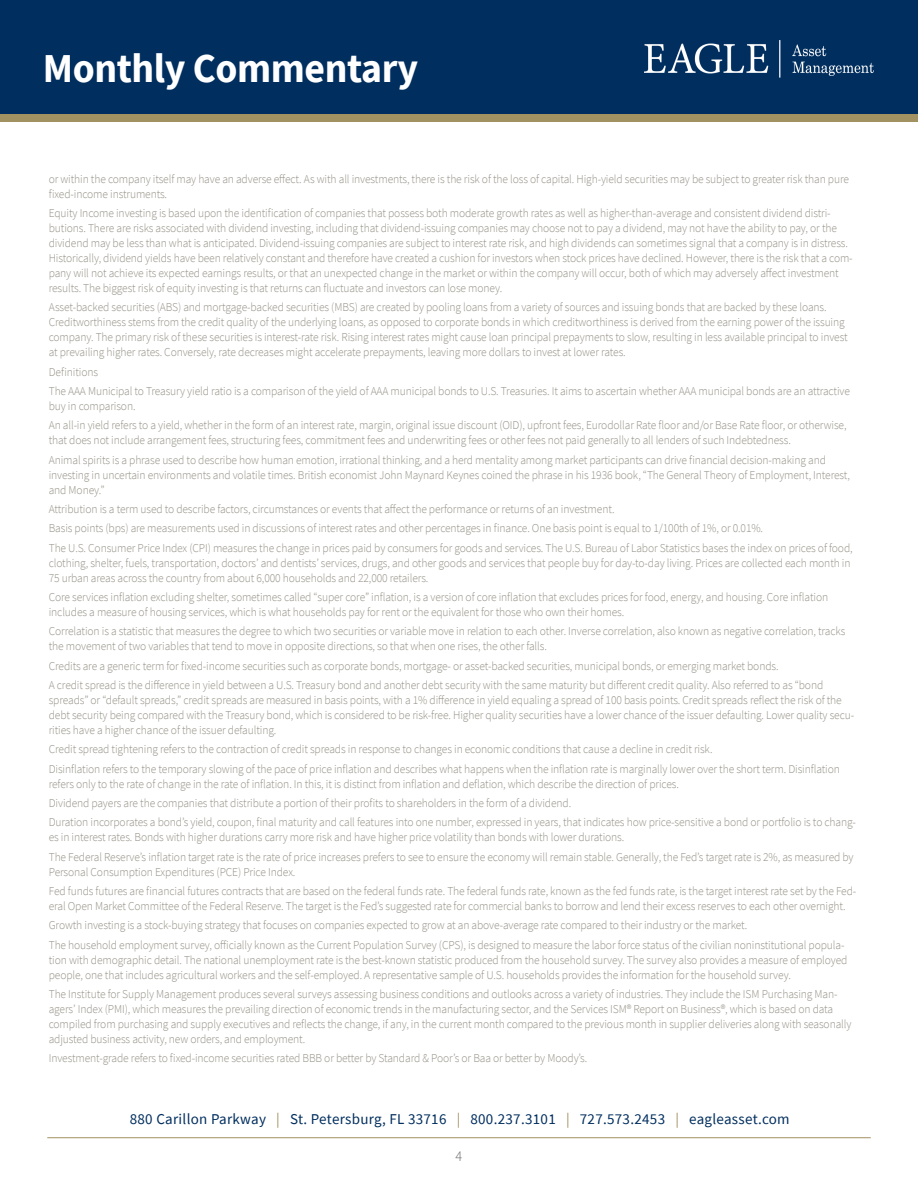
<style>
.page{position:relative;width:918px;height:1188px;background:#fff}
.page>*{position:absolute;margin:0;border:0;box-sizing:border-box;transform-origin:0 0}
.t1{font:700 40.95px "Source Sans Pro";letter-spacing:-.01em;color:#fff}
.t2{font:15px "Source Sans Pro";letter-spacing:.02em;color:#002e5e}
.t3{font:15px "Source Sans Variable";color:#696768;scale:.95 1}
.Disclosure_Copy{font:300 12px/15px "Source Sans Pro";letter-spacing:-.01em;color:#939085;scale:.96 1}
.s1{color:#a29161}
</style>
<div class="page">
<div style="left:0;top:0;width:918px;height:116px;background:#002e5e"></div>
<div style="left:0;top:114px;width:918px;height:8px;background:#a29161"></div>
<hr style="left:47px;top:1137px;width:824px;height:1px;background:#a29161">
<img style="left:645px;top:40px;width:229px;height:38px">
<h1 class="t1" style="left:43px;top:40px;width:377px">Monthly Commentary</h1>
<p class="Disclosure_Copy" style="left:49px;top:171px;width:835px">or within the company itself may have an adverse effect. As with all investments, there is the risk of the loss of capital. High-yield securities may be subject to greater risk than pure fixed-income instruments.</p>
<p class="Disclosure_Copy" style="left:49px;top:206px;width:839px">Equity Income investing is based upon the identification of companies that possess both moderate growth rates as well as higher-than-average and consistent dividend distri&shy;butions. There are risks associated with dividend investing, including that dividend-issuing companies may choose not to pay a dividend, may not have the ability to pay, or the dividend may be less than what is anticipated. Dividend-issuing companies are subject to interest rate risk, and high dividends can sometimes signal that a company is in distress.<br>Historically, dividend yields have been relatively constant and therefore have created a cushion for investors when stock prices have declined. However, there is the risk that a com&shy;pany will not achieve its expected earnings results, or that an unexpected change in the market or within the company will occur, both of which may adversely affect investment results. The biggest risk of equity investing is that returns can fluctuate and investors can lose money.</p>
<p class="Disclosure_Copy" style="left:49px;top:300px;width:834px">Asset-backed securities (ABS) and mortgage-backed securities (MBS) are created by pooling loans from a variety of sources and issuing bonds that are backed by these loans.<br>Creditworthiness stems from the credit quality of the underlying loans, as opposed to corporate bonds in which creditworthiness is derived from the earning power of the issuing company. The primary risk of these securities is interest-rate risk. Rising interest rates might cause loan principal prepayments to slow, resulting in less available principal to invest at prevailing higher rates. Conversely, rate decreases might accelerate prepayments, leaving more dollars to invest at lower rates.</p>
<p class="Disclosure_Copy" style="left:49px;top:364px;width:53px">Definitions</p>
<p class="Disclosure_Copy" style="left:49px;top:384px;width:836px">The AAA Municipal to Treasury yield ratio is a comparison of the yield of AAA municipal bonds to U.S. Treasuries. It aims to ascertain whether AAA municipal bonds are an attractive buy in comparison.</p>
<p class="Disclosure_Copy" style="left:49px;top:418px;width:833px">An all-in yield refers to a yield, whether in the form of an interest rate, margin, original issue discount (OID), upfront fees, Eurodollar Rate floor and/or Base Rate floor, or otherwise, that does not include arrangement fees, structuring fees, commitment fees and underwriting fees or other fees not paid generally to all lenders of such Indebtedness.</p>
<p class="Disclosure_Copy" style="left:49px;top:452px;width:836px">Animal spirits is a phrase used to describe how human emotion, irrational thinking, and a herd mentality among market participants can drive financial decision-making and investing in uncertain environments and volatile times. British economist John Maynard Keynes coined the phrase in his 1936 book, “The General Theory of Employment, Interest, and Money.”</p>
<p class="Disclosure_Copy" style="left:49px;top:502px;width:591px">Attribution is a term used to describe factors, circumstances or events that affect the performance or returns of an investment.</p>
<p class="Disclosure_Copy" style="left:49px;top:521px;width:746px">Basis points (bps) are measurements used in discussions of interest rates and other percentages in finance. One basis point is equal to 1/100th of 1%, or 0.01%.</p>
<p class="Disclosure_Copy" style="left:49px;top:540px;width:839px">The U.S. Consumer Price Index (CPI) measures the change in prices paid by consumers for goods and services. The U.S. Bureau of Labor Statistics bases the index on prices of food, clothing, shelter, fuels, transportation, doctors’ and dentists’ services, drugs, and other goods and services that people buy for day-to-day living. Prices are collected each month in<br>75 urban areas across the country from about 6,000 households and 22,000 retailers.</p>
<p class="Disclosure_Copy" style="left:49px;top:590px;width:813px">Core services inflation excluding shelter, sometimes called “super core” inflation, is a version of core inflation that excludes prices for food, energy, and housing. Core inflation includes a measure of housing services, which is what households pay for rent or the equivalent for those who own their homes.</p>
<p class="Disclosure_Copy" style="left:49px;top:624px;width:831px">Correlation is a statistic that measures the degree to which two securities or variable move in relation to each other. Inverse correlation, also known as negative correlation, tracks the movement of two variables that tend to move in opposite directions, so that when one rises, the other falls.</p>
<p class="Disclosure_Copy" style="left:49px;top:658px;width:762px">Credits are a generic term for fixed-income securities such as corporate bonds, mortgage- or asset-backed securities, municipal bonds, or emerging market bonds.</p>
<p class="Disclosure_Copy" style="left:49px;top:678px;width:841px">A credit spread is the difference in yield between a U.S. Treasury bond and another debt security with the same maturity but different credit quality. Also referred to as “bond spreads” or “default spreads,” credit spreads are measured in basis points, with a 1% difference in yield equaling a spread of 100 basis points. Credit spreads reflect the risk of the debt security being compared with the Treasury bond, which is considered to be risk-free. Higher quality securities have a lower chance of the issuer defaulting. Lower quality secu&shy;rities have a higher chance of the issuer defaulting.</p>
<p class="Disclosure_Copy" style="left:49px;top:742px;width:693px">Credit spread tightening refers to the contraction of credit spreads in response to changes in economic conditions that cause a decline in credit risk.</p>
<p class="Disclosure_Copy" style="left:49px;top:761px;width:826px">Disinflation refers to the temporary slowing of the pace of price inflation and describes what happens when the inflation rate is marginally lower over the short term. Disinflation refers only to the rate of change in the rate of inflation. In this, it is distinct from inflation and deflation, which describe the direction of prices.</p>
<p class="Disclosure_Copy" style="left:49px;top:795px;width:546px">Dividend payers are the companies that distribute a portion of their profits to shareholders in the form of a dividend.</p>
<p class="Disclosure_Copy" style="left:49px;top:815px;width:842px">Duration incorporates a bond’s yield, coupon, final maturity and call features into one number, expressed in years, that indicates how price-sensitive a bond or portfolio is to chang&shy;es in interest rates. Bonds with higher durations carry more risk and have higher price volatility than bonds with lower durations.</p>
<p class="Disclosure_Copy" style="left:49px;top:849px;width:840px">The Federal Reserve’s inflation target rate is the rate of price increases prefers to see to ensure the economy will remain stable. Generally, the Fed’s target rate is 2%, as measured by<br>Personal Consumption Expenditures (PCE) Price Index.</p>
<p class="Disclosure_Copy" style="left:49px;top:883px;width:843px">Fed funds futures are financial futures contracts that are based on the federal funds rate. The federal funds rate, known as the fed funds rate, is the target interest rate set by the Fed&shy;eral Open Market Committee of the Federal Reserve. The target is the Fed’s suggested rate for commercial banks to borrow and lend their excess reserves to each other overnight.</p>
<p class="Disclosure_Copy" style="left:49px;top:918px;width:729px">Growth investing is a stock-buying strategy that focuses on companies expected to grow at an above-average rate compared to their industry or the market.</p>
<p class="Disclosure_Copy" style="left:49px;top:937px;width:834px">The household employment survey, officially known as the Current Population Survey (CPS), is designed to measure the labor force status of the civilian noninstitutional popula&shy;tion with demographic detail. The national unemployment rate is the best-known statistic produced from the household survey. The survey also provides a measure of employed people, one that includes agricultural workers and the self-employed. A representative sample of U.S. households provides the information for the household survey.</p>
<p class="Disclosure_Copy" style="left:49px;top:986px;width:838px">The Institute for Supply Management produces several surveys assessing business conditions and outlooks across a variety of industries. They include the ISM Purchasing Man&shy;agers’ Index (PMI), which measures the prevailing direction of economic trends in the manufacturing sector, and the Services ISM® Report on Business®, which is based on data compiled from purchasing and supply executives and reflects the change, if any, in the current month compared to the previous month in supplier deliveries along with seasonally adjusted business activity, new orders, and employment.</p>
<p class="Disclosure_Copy" style="left:49px;top:1051px;width:563px">Investment-grade refers to fixed-income securities rated BBB or better by Standard &amp; Poor’s or Baa or better by Moody’s.</p>
<p class="t2" style="left:130px;top:1110px;width:661px">880 Carillon Parkway <span class="s1">|</span> St. Petersburg, FL 33716 <span class="s1">|</span> 800.237.3101 <span class="s1">|</span> 727.573.2453 <span class="s1">|</span> eagleasset.com</p>
<p class="t3" style="left:456px;top:1147px;width:9px">4</p>
</div>
